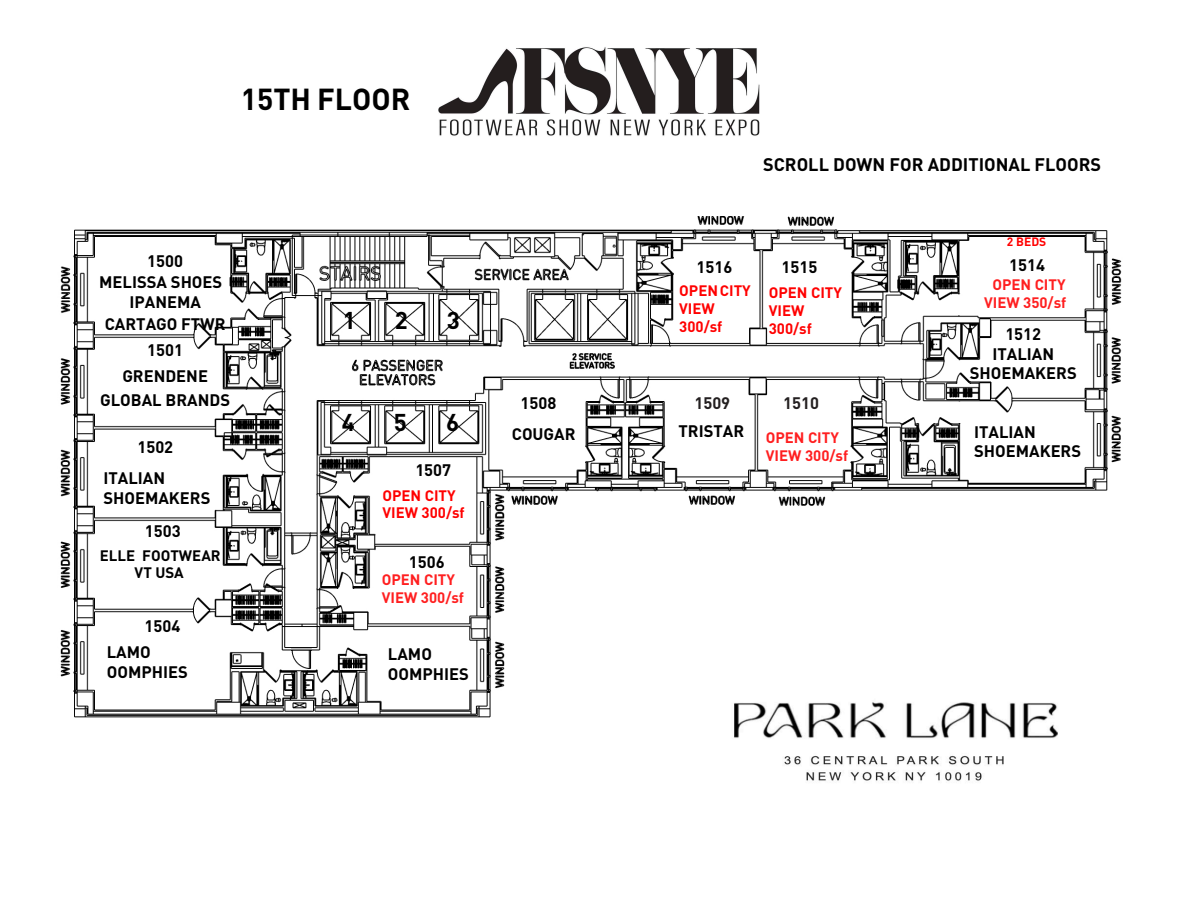
<style>
.page{position:relative;width:1188px;height:918px;background:#fff}
.page>*{position:absolute;margin:0;border:0;box-sizing:border-box;transform-origin:0 0}
.t1{font:700 30px "DI Na";color:#000}
.t2{font:700 24px "DI Na";color:#000}
.t3{font:700 18px "DI Na";color:#000}
.t4{font:700 16.5px/19.8px "DI Na";color:#000}
.t5{font:700 16.5px "DI Na";color:#231f20}
.t6{font:700 15px/17.7px "DI Na";color:#f00}
.t7{font:700 15px/18px "DI Na";color:#ff1f20}
.t8{font:700 15px/17.2px "DI Na";color:#000;text-align:center}
.t9{font:700 12px "DI Na";color:#f00}
</style>
<div class="page">
<img style="left:60px;top:216px;width:1062px;height:502px">
<img style="left:682px;top:685px;width:423px;height:96px">
<img style="left:438px;top:47px;width:322px;height:89px">
<img style="left:518px;top:512px;width:584px;height:179px">
<p class="t1" style="left:241px;top:79px;width:171px">15TH FLOOR</p>
<p class="t3" style="left:763px;top:152px;width:340px">SCROLL DOWN FOR ADDITIONAL FLOORS</p>
<p class="t4" style="left:99px;top:249px;width:125px;line-height:21.8px;text-align:center">1500<br>MELISSA SHOES</p>
<p class="t4" style="left:105px;top:290px;width:123px;line-height:22.4px;text-align:center">IPANEMA<br>CARTAGO FTWR</p>
<p class="t4" style="left:122px;top:337px;width:87px;line-height:25.5px;text-align:center">1501<br>GRENDENE</p>
<p class="t4" style="left:100px;top:389px;width:131px">GLOBAL BRANDS</p>
<p class="t4" style="left:137px;top:436px;width:37px">1502</p>
<p class="t4" style="left:103px;top:468px;width:109px">ITALIAN<br>SHOEMAKERS</p>
<p class="t4" style="left:145px;top:520px;width:37px">1503</p>
<p class="t8" style="left:100px;top:547px;width:122px">ELLE FOOTWEAR<br>VT USA</p>
<p class="t4" style="left:145px;top:616px;width:37px">1504</p>
<p class="t4" style="left:697px;top:257px;width:37px">1516</p>
<p class="t4" style="left:782px;top:257px;width:37px">1515</p>
<p class="t6" style="left:679px;top:282px;width:73px">OPEN CITY<br>VIEW<br>300/sf</p>
<p class="t6" style="left:769px;top:283px;width:75px">OPEN CITY<br>VIEW</p>
<h2 class="t2" style="left:343px;top:305px;width:15px">1</h2>
<h2 class="t2" style="left:395px;top:305px;width:15px">2</h2>
<h2 class="t2" style="left:447px;top:305px;width:15px">3</h2>
<p class="t6" style="left:769px;top:320px;width:45px">300/sf</p>
<h2 class="t2" style="left:342px;top:406px;width:15px">4</h2>
<h2 class="t2" style="left:394px;top:406px;width:15px">5</h2>
<h2 class="t2" style="left:446px;top:406px;width:15px">6</h2>
<p class="t4" style="left:415px;top:460px;width:37px">1507</p>
<p class="t6" style="left:382px;top:487px;width:84px;line-height:17.2px">OPEN CITY<br>VIEW 300/sf</p>
<p class="t4" style="left:409px;top:552px;width:37px">1506</p>
<p class="t7" style="left:382px;top:571px;width:84px;line-height:17.4px">OPEN CITY<br>VIEW 300/sf</p>
<p class="t4" style="left:520px;top:393px;width:37px">1508</p>
<p class="t5" style="left:694px;top:392px;width:37px">1509</p>
<p class="t5" style="left:783px;top:392px;width:37px">1510</p>
<p class="t4" style="left:512px;top:424px;width:65px">COUGAR</p>
<p class="t4" style="left:679px;top:421px;width:67px">TRISTAR</p>
<p class="t7" style="left:766px;top:428px;width:84px">OPEN CITY<br>VIEW 300/sf</p>
<p class="t9" style="left:1007px;top:234px;width:41px">2 BEDS</p>
<p class="t4" style="left:1009px;top:255px;width:37px">1514</p>
<p class="t7" style="left:984px;top:276px;width:84px;text-align:center">OPEN CITY<br>VIEW 350/sf</p>
<p class="t4" style="left:970px;top:323px;width:109px;text-align:center">1512<br>ITALIAN<br>SHOEMAKERS</p>
<p class="t4" style="left:974px;top:421px;width:109px">ITALIAN<br>SHOEMAKERS</p>
<p class="t4" style="left:107px;top:642px;width:83px">LAMO<br>OOMPHIES</p>
<p class="t4" style="left:388px;top:644px;width:83px">LAMO<br>OOMPHIES</p>
</div>
